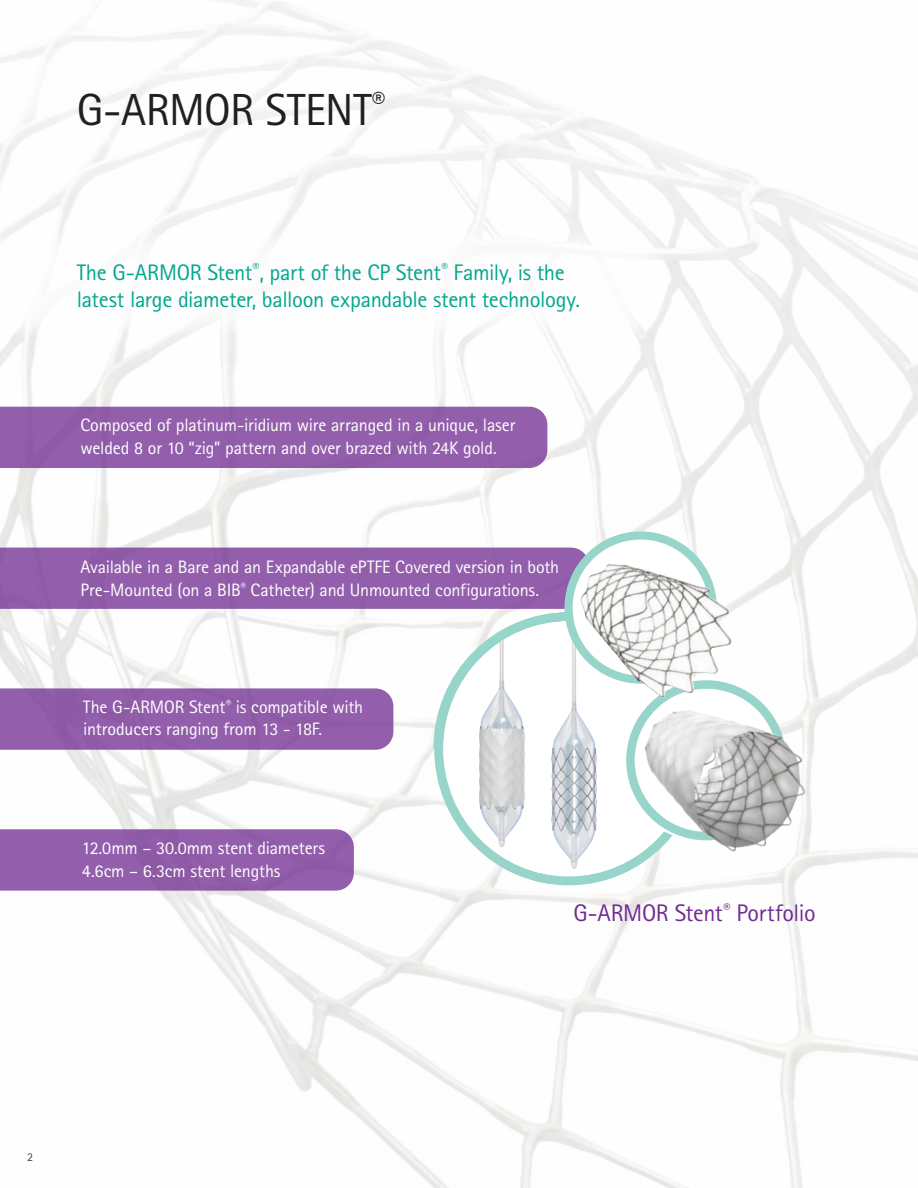
<style>
.page{position:relative;width:918px;height:1188px;background:#fff}
.page>*{position:absolute;margin:0;border:0;box-sizing:border-box;transform-origin:0 0}
.Headline{font:45px "Rotis Sans Serif Pro";letter-spacing:-.01em;color:#231f20}
.Headline-2{font:24px "Rotis Sans Serif Pro";letter-spacing:-.015em;color:#702b91}
.Headline-3{font:22.5px/27px "Rotis Sans Serif Pro";letter-spacing:-.015em;color:#00a78e}
.Bodytext__Box{font:18px/22.5px "Rotis Sans Serif Pro";letter-spacing:-.01em;color:#fff}
.t1{font:12px "Rotis Sans Serif Pro";color:#231f20}
</style>
<div class="page">
<img style="left:0;top:0;width:918px;height:1188px">
<div style="left:0;top:407px;width:547px;height:61px;background:#935fac"></div>
<div style="left:0;top:829px;width:354px;height:62px;background:#935fac"></div>
<svg style="left:0;top:232px;width:666px;height:103px"></svg>
<svg style="left:439px;top:617px;width:260px;height:264px"></svg>
<img style="left:545px;top:697px;width:49px;height:196px">
<img style="left:480px;top:757px;width:56px;height:101px">
<svg style="left:0;top:548px;width:589px;height:209px"></svg>
<img style="left:594px;top:646px;width:271px;height:261px">
<svg style="left:569px;top:535px;width:144px;height:145px"></svg>
<div style="left:565px;top:531px;width:152px;height:153px;border:8px solid #97d5cb;border-radius:50%"></div>
<img style="left:579px;top:563px;width:155px;height:134px">
<p class="Headline" style="left:77px;top:83px;width:310px">G-ARMOR STENT<sup>®</sup></p>
<p class="Headline-3" style="left:77px;top:259px;width:505px">The G-ARMOR Stent<sup>®</sup>, part of the CP Stent<sup>®</sup> Family, is the latest large diameter, balloon expandable stent technology.</p>
<p class="Bodytext__Box" style="left:81px;top:414px;width:436px">Composed of platinum-iridium wire arranged in a unique, laser welded 8 or 10 “zig” pattern and over brazed with 24K gold.</p>
<p class="Bodytext__Box" style="left:81px;top:556px;width:480px">Available in a Bare and an Expandable ePTFE Covered version in both<br>Pre-Mounted (on a BIB<sup>®</sup> Catheter) and Unmounted configurations.</p>
<p class="Bodytext__Box" style="left:83px;top:696px;width:282px">The G-ARMOR Stent<sup>®</sup> is compatible with introducers ranging from 13 - 18F.</p>
<p class="Bodytext__Box" style="left:82px;top:837px;width:245px">12.0mm – 30.0mm stent diameters</p>
<p class="Bodytext__Box" style="left:82px;top:860px;width:200px">4.6cm – 6.3cm stent lengths</p>
<p class="Headline-2" style="left:574px;top:899px;width:244px">G-ARMOR Stent<sup>®</sup> Portfolio</p>
<p class="t1" style="left:27px;top:1150px;width:7px">2</p>
</div>
